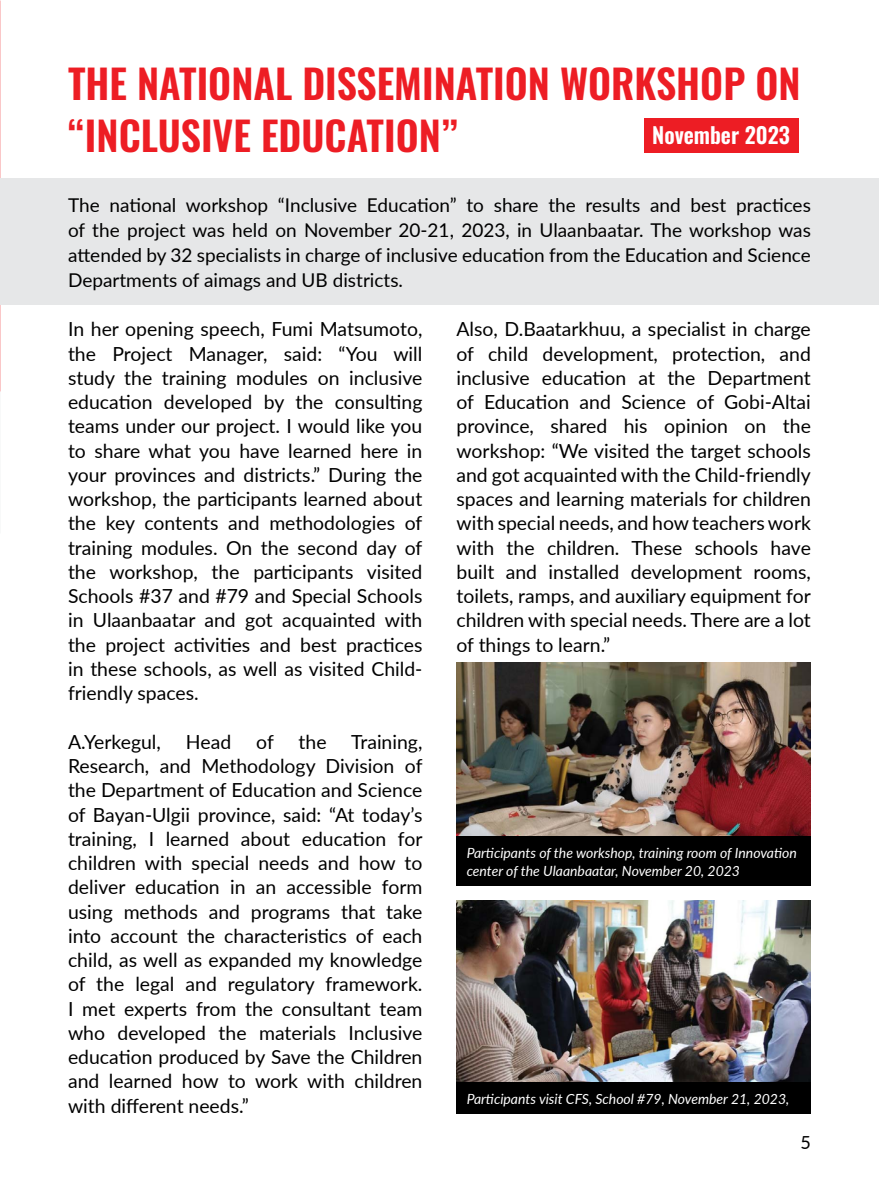
<style>
.page{position:relative;width:879px;height:1191px;background:#fff}
.page>*{position:absolute;margin:0;border:0;box-sizing:border-box;transform-origin:0 0}
.t1{font:600 40px/52px "Oswald";color:#ed1d24}
.t2{font:600 22px "Oswald";color:#fff}
.t3{font:19.4px/24.2px "Lato";color:#000;text-align:justify}
.t4{font:19px/24.6px "Lato";color:#000;text-align:justify}
.t5{font:18px "Lato";color:#000}
.t6{font:italic 14px/18.2px "Lato";color:#fff}
</style>
<div class="page">
<div style="left:0;top:179px;width:879px;height:126px;background:#e6e7e8"></div>
<img style="left:0;top:0;width:1px;height:391px">
<div style="left:643px;top:118px;width:155px;height:34px;background:#ed1d24"></div>
<img style="left:456px;top:662px;width:355px;height:174px">
<img style="left:456px;top:900px;width:355px;height:182px">
<div style="left:456px;top:836px;width:355px;height:50px;background:#000"></div>
<div style="left:456px;top:1082px;width:355px;height:32px;background:#000"></div>
<h1 class="t1" style="left:68px;top:54px;width:734px">THE NATIONAL DISSEMINATION WORKSHOP ON “INCLUSIVE EDUCATION”</h1>
<p class="t2" style="left:652px;top:115px;width:139px">November 2023</p>
<p class="t4" style="left:68px;top:192px;width:744px">The national workshop “Inclusive Education” to share the results and best practices of the project was held on November 20-21, 2023, in Ulaanbaatar. The workshop was attended by 32 specialists in charge of inclusive education from the Education and Science Departments of aimags and UB districts.</p>
<p class="t3" style="left:68px;top:316px;width:356px">In her opening speech, Fumi Matsumoto, the Project Manager, said: “You will study the training modules on inclusive education developed by the consulting teams under our project. I would like you to share what you have learned here in your provinces and districts.” During the workshop, the participants learned about the key contents and methodologies of training modules. On the second day of the workshop, the participants visited Schools #37 and #79 and Special Schools in Ulaanbaatar and got acquainted with the project activities and best practices in these schools, as well as visited Child&shy;friendly spaces.</p>
<p class="t3" style="left:68px;top:729px;width:94px">A.Yerkegul,</p>
<p class="t3" style="left:186px;top:729px;width:47px">Head</p>
<p class="t3" style="left:256px;top:729px;width:19px">of</p>
<p class="t3" style="left:299px;top:729px;width:30px">the</p>
<p class="t3" style="left:456px;top:316px;width:356px">Also, D.Baatarkhuu, a specialist in charge of child development, protection, and inclusive education at the Department of Education and Science of Gobi-Altai province, shared his opinion on the workshop: “We visited the target schools and got acquainted with the Child-friendly spaces and learning materials for children with special needs, and how teachers work with the children. These schools have built and installed development rooms, toilets, ramps, and auxiliary equipment for children with special needs. There are a lot of things to learn.”</p>
<p class="t3" style="left:68px;top:729px;width:356px;text-indent:283px">Training, Research, and Methodology Division of the Department of Education and Science of Bayan-Ulgii province, said: “At today’s training, I learned about education for children with special needs and how to deliver education in an accessible form using methods and programs that take into account the characteristics of each child, as well as expanded my knowledge of the legal and regulatory framework.<br>I met experts from the consultant team who developed the materials Inclusive education produced by Save the Children and learned how to work with children with different needs.”</p>
<p class="t6" style="left:467px;top:843px;width:331px">Participants of the workshop, training room of Innovation center of the Ulaanbaatar, November 20, 2023</p>
<p class="t6" style="left:467px;top:1089px;width:324px">Participants visit CFS, School #79, November 21, 2023,</p>
<p class="t5" style="left:800px;top:1129px;width:12px">5</p>
</div>
